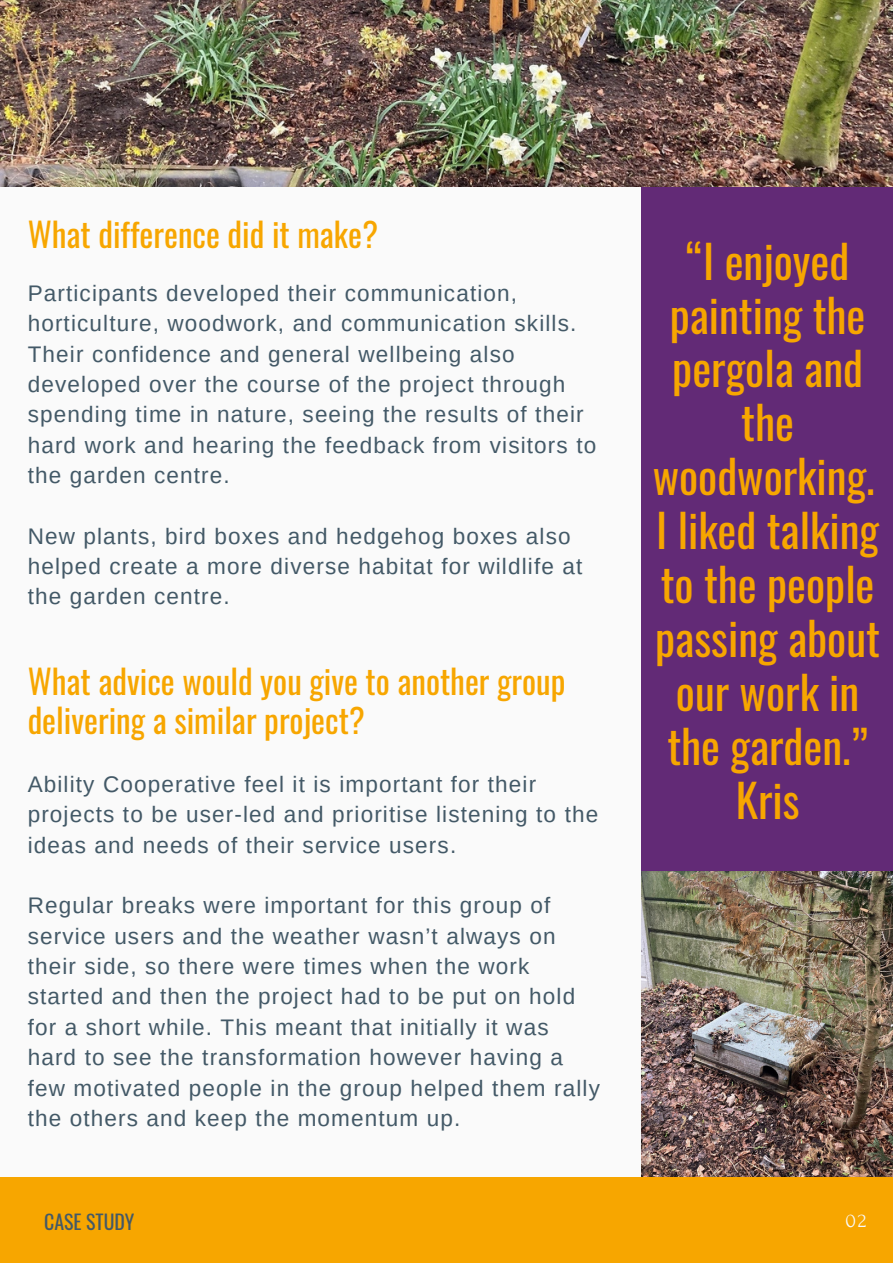
<style>
.page{position:relative;width:893px;height:1264px;background:#fff}
.page>*{position:absolute;margin:0;border:0;box-sizing:border-box;transform-origin:0 0}
.t1{font:45px/54px "Oswald";color:#f7a600;text-align:center}
.t2{font:33px/39.3px "Oswald";color:#f7a600}
.t3{font:22.5px/30.3px "Arimo";letter-spacing:.05em;color:#435967}
.t4{font:19.8px "Oswald";color:#435967}
.t5{font:19.8px "Forum";color:#fafafa}
</style>
<div class="page">
<div style="left:0;top:0;width:892px;height:1262px;background:#fafafa"></div>
<div style="left:641px;top:111px;width:251px;height:843px;background:#622a76"></div>
<div style="left:0;top:1176px;width:892px;height:86px;background:#f7a600"></div>
<img style="left:0;top:0;width:892px;height:186px">
<img style="left:641px;top:871px;width:251px;height:305px">
<p class="t2" style="left:28px;top:213px;width:352px">What difference did it make?</p>
<p class="t3" style="left:28px;top:278px;width:570px">Participants developed their communication, horticulture, woodwork, and communication skills.<br>Their confidence and general wellbeing also developed over the course of the project through spending time in nature, seeing the results of their hard work and hearing the feedback from visitors to the garden centre.</p>
<p class="t3" style="left:28px;top:520px;width:556px">New plants, bird boxes and hedgehog boxes also helped create a more diverse habitat for wildlife at the garden centre.</p>
<p class="t2" style="left:28px;top:660px;width:539px">What advice would you give to another group delivering a similar project?</p>
<p class="t3" style="left:28px;top:769px;width:572px">Ability Cooperative feel it is important for their projects to be user-led and prioritise listening to the ideas and needs of their service users.</p>
<p class="t3" style="left:28px;top:890px;width:574px">Regular breaks were important for this group of service users and the weather wasn’t always on their side, so there were times when the work started and then the project had to be put on hold for a short while. This meant that initially it was hard to see the transformation however having a few motivated people in the group helped them rally the others and keep the momentum up.</p>
<p class="t1" style="left:652px;top:232px;width:223px">“I enjoyed painting the pergola and the woodworking.</p>
<p class="t1" style="left:655px;top:502px;width:226px">I liked talking to the people passing about our work in the garden.”<br>Kris</p>
<p class="t4" style="left:44px;top:1205px;width:92px">CASE STUDY</p>
<p class="t5" style="left:845px;top:1209px;width:23px">02</p>
</div>
